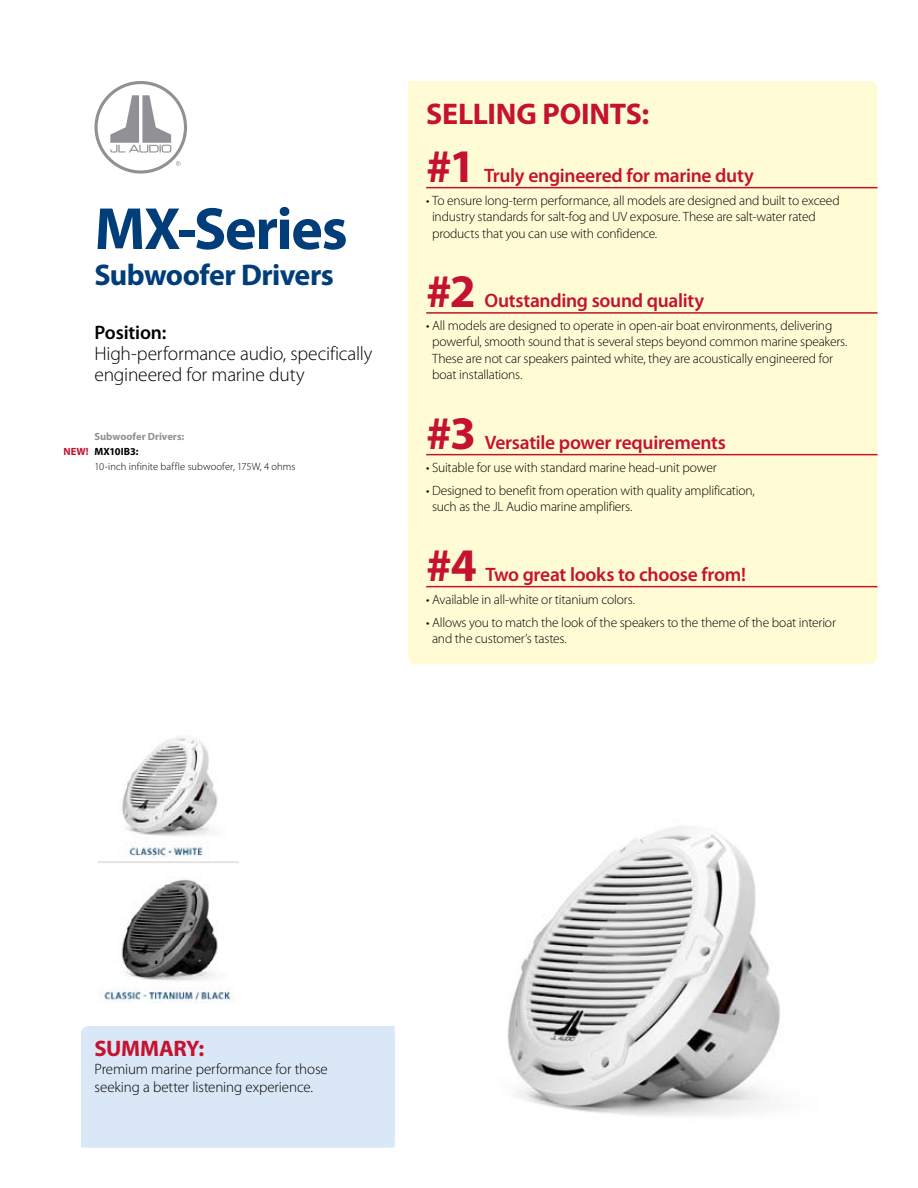
<style>
.page{position:relative;width:918px;height:1188px;background:#fff}
.page>*{position:absolute;margin:0;border:0;box-sizing:border-box;transform-origin:0 0}
.t1{font:700 60px "Myriad Pro";letter-spacing:-.02em;color:#003d79}
.t2{font:700 46.95px "Myriad Pro";color:#c41230}
.t3{font:700 30px "Myriad Pro";letter-spacing:-.02em;color:#003d79}
.t4{font:700 30px "Myriad Pro";letter-spacing:-.01em;color:#c41230}
.t5{font:700 22.5px "Myriad Pro";letter-spacing:-.015em;color:#c41230}
.t6{font:600 19.5px "Myriad Pro";letter-spacing:-.015em;color:#c41230}
.t7{font:300 19.5px/21px "Myriad Pro";letter-spacing:-.01em;color:#000}
.t8{font:600 19.5px "Myriad Pro";letter-spacing:-.01em;color:#000}
.t9{font:300 15px/18px "Myriad Pro";letter-spacing:-.01em;color:#000}
.t10{font:300 13.5px/16.5px "Myriad Pro";letter-spacing:-.015em;color:#000}
.t11{font:300 10.5px "Myriad Pro";letter-spacing:.005em;color:#000}
.t12{font:700 10.5px "Myriad Pro";letter-spacing:.005em;color:#919195}
.t13{font:700 10.5px "Myriad Pro";letter-spacing:-.005em;color:#000}
.t14{font:700 10.5px "Myriad Pro";color:#c41230}
</style>
<div class="page">
<div style="left:81px;top:1026px;width:314px;height:122px;background:#dae7f6"></div>
<svg style="left:94px;top:81px;width:93px;height:93px"></svg>
<div style="left:408px;top:81px;width:469px;height:583px;background:#fffcd5;border-radius:8px"></div>
<div style="left:408px;top:81px;width:237px;height:459px;background:#fffcd5"></div>
<hr style="left:426px;top:187px;width:451px;height:1px;background:#c41230">
<hr style="left:426px;top:312px;width:451px;height:2px;background:#c41230">
<hr style="left:426px;top:454px;width:451px;height:1px;background:#c41230">
<hr style="left:426px;top:586px;width:451px;height:1px;background:#c41230">
<img style="left:507px;top:826px;width:273px;height:290px">
<img style="left:98px;top:737px;width:141px;height:266px">
<h1 class="t1" style="left:94px;top:190px;width:255px">MX-Series</h1>
<h3 class="t3" style="left:94px;top:255px;width:241px">Subwoofer Drivers</h3>
<h3 class="t8" style="left:94px;top:320px;width:73px">Position:</h3>
<h3 class="t7" style="left:94px;top:343px;width:279px">High-performance audio, specifically engineered for marine duty</h3>
<p class="t12" style="left:94px;top:429px;width:91px">Subwoofer Drivers:</p>
<p class="t13" style="left:94px;top:444px;width:44px">MX10IB3:</p>
<p class="t11" style="left:94px;top:460px;width:203px">10-inch infinite baffle subwoofer, 175W, 4 ohms</p>
<p class="t14" style="left:63px;top:445px;width:27px">NEW!</p>
<h3 class="t4" style="left:426px;top:94px;width:225px">SELLING POINTS:</h3>
<h2 class="t2" style="left:426px;top:135px;width:51px">#1</h2>
<h3 class="t6" style="left:484px;top:163px;width:271px">Truly engineered for marine duty</h3>
<p class="t10" style="left:432px;top:192px;width:409px;text-indent:-6px">• To ensure long-term performance, all models are designed and built to exceed industry standards for salt-fog and UV exposure. These are salt-water rated products that you can use with confidence.</p>
<h2 class="t2" style="left:426px;top:260px;width:51px">#2</h2>
<h3 class="t6" style="left:484px;top:288px;width:221px">Outstanding sound quality</h3>
<p class="t10" style="left:432px;top:317px;width:417px;text-indent:-6px">• All models are designed to operate in open-air boat environments, delivering powerful, smooth sound that is several steps beyond common marine speakers.<br>These are not car speakers painted white, they are acoustically engineered for boat installations.</p>
<h2 class="t2" style="left:426px;top:402px;width:51px">#3</h2>
<h3 class="t6" style="left:485px;top:430px;width:243px">Versatile power requirements</h3>
<p class="t10" style="left:426px;top:459px;width:292px">• Suitable for use with standard marine head-unit power</p>
<p class="t10" style="left:432px;top:482px;width:324px;text-indent:-6px">• Designed to benefit from operation with quality amplification, such as the JL Audio marine amplifiers.</p>
<h2 class="t2" style="left:426px;top:534px;width:52px">#4</h2>
<h3 class="t6" style="left:485px;top:562px;width:262px">Two great looks to choose from!</h3>
<p class="t10" style="left:426px;top:591px;width:210px">• Available in all-white or titanium colors.</p>
<p class="t10" style="left:432px;top:614px;width:405px;text-indent:-6px">• Allows you to match the look of the speakers to the theme of the boat interior and the customer’s tastes.</p>
<h3 class="t5" style="left:94px;top:1034px;width:111px">SUMMARY:</h3>
<p class="t9" style="left:95px;top:1060px;width:235px">Premium marine performance for those seeking a better listening experience.</p>
</div>
